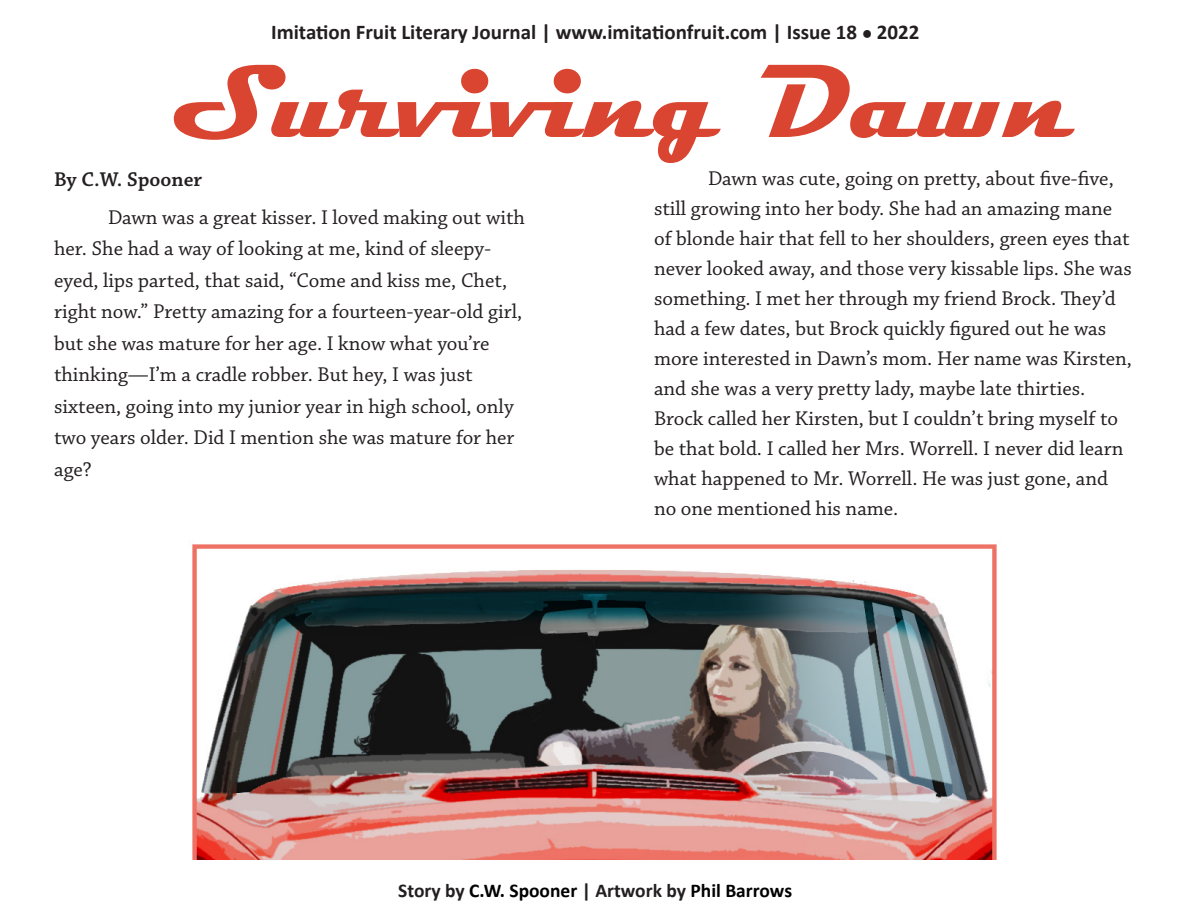
<style>
.page{position:relative;width:1188px;height:918px;background:#fff}
.page>*{position:absolute;margin:0;border:0;box-sizing:border-box;transform-origin:0 0}
.t1{font:700 105px "Magneto";color:#d94530}
.t2{font:21px/30px "Chaparral Pro";color:#231f20}
.t3{font:700 21px "Calibri";color:#231f20}
.t4{font:600 21px "Chaparral Pro";color:#231f20}
.t5{font:700 19.5px "Calibri";color:#000}
.s1{font-size:18px}
.s2{color:#231f20}
</style>
<div class="page">
<img style="left:192px;top:544px;width:805px;height:316px">
<p class="t3" style="left:271px;top:17px;width:650px">Imitation Fruit Literary Journal | www.imitationfruit.com | Issue 18 <span class="s1">●</span> 2022</p>
<p class="t1" style="left:170px;top:42px;width:905px">Surviving Dawn</p>
<p class="t4" style="left:54px;top:168px;width:150px">By C.W. Spooner</p>
<p class="t2" style="left:54px;top:202px;width:473px;line-height:31.5px;text-indent:54px">Dawn was a great kisser. I loved making out with her. She had a way of looking at me, kind of sleepy&shy;eyed, lips parted, that said, “Come and kiss me, Chet, right now.” Pretty amazing for a fourteen-year-old girl, but she was mature for her age. I know what you’re thinking—I’m a cradle robber. But hey, I was just sixteen, going into my junior year in high school, only two years older. Did I mention she was mature for her age?</p>
<p class="t2" style="left:654px;top:164px;width:479px;text-indent:54px">Dawn was cute, going on pretty, about five-five, still growing into her body. She had an amazing mane of blonde hair that fell to her shoulders, green eyes that never looked away, and those very kissable lips. She was something. I met her through my friend Brock. They’d had a few dates, but Brock quickly figured out he was more interested in Dawn’s mom. Her name was Kirsten, and she was a very pretty lady, maybe late thirties.<br>Brock called her Kirsten, but I couldn’t bring myself to be that bold. I called her Mrs. Worrell. I never did learn what happened to Mr. Worrell. He was just gone, and no one mentioned his name.</p>
<p class="t5" style="left:398px;top:877px;width:395px"><span class="s2">Story by</span> C.W. Spooner <span class="s2">| Artwork by</span> Phil Barrows</p>
</div>
